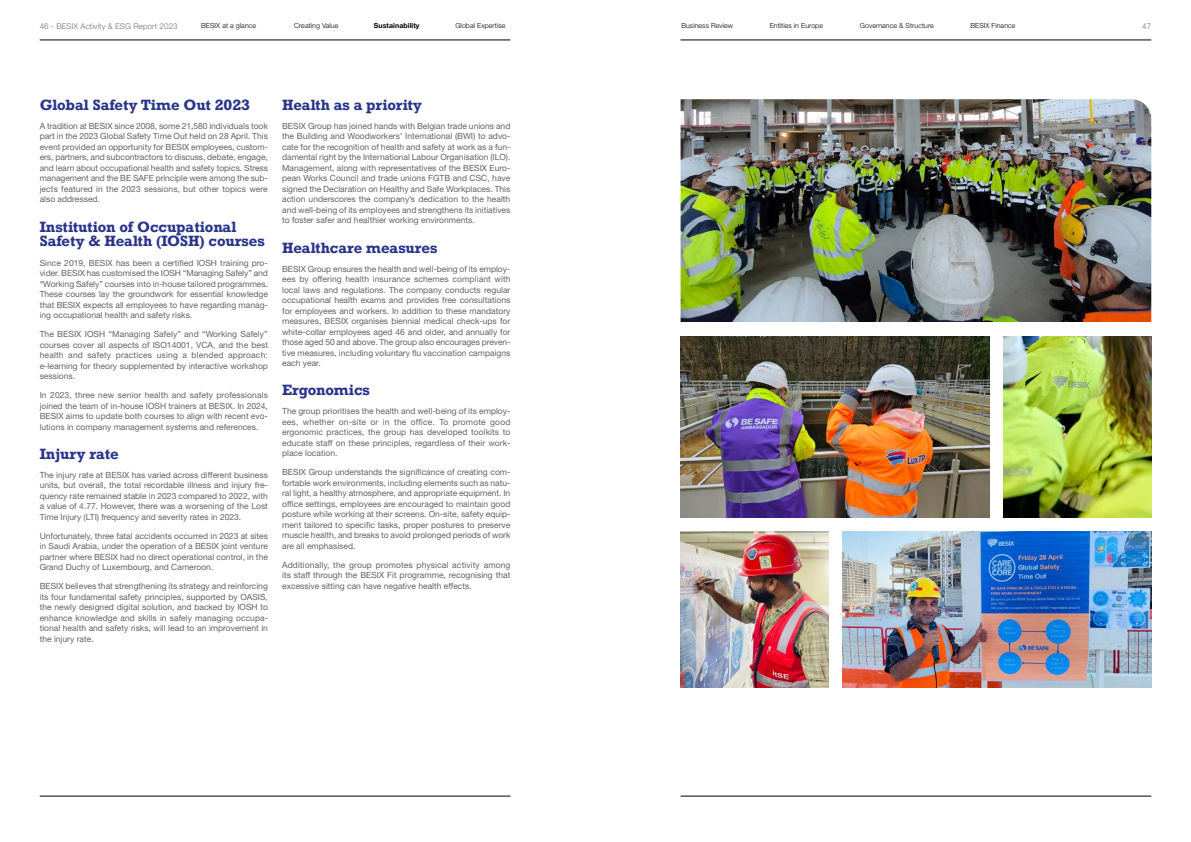
<style>
.page{position:relative;width:1191px;height:842px;background:#fff}
.page>*{position:absolute;margin:0;border:0;box-sizing:border-box;transform-origin:0 0}
.t1{font:700 14px/15px "Rockwell";color:#28348b}
.t2{font:8.5px/10.5px "Helvetica Neue LT Std";color:#646363;text-align:justify}
.t3{font:300 8px "Helvetica Neue LT Std";letter-spacing:.01em;color:#706f6f}
.t4{font:300 7px "Helvetica Neue LT Std";letter-spacing:.01em;color:#000}
.t5{font:700 7px "Helvetica Neue LT Std";letter-spacing:.01em;color:#000}
</style>
<div class="page">
<hr style="left:40px;top:40px;width:470px;height:1px;background:#000">
<hr style="left:680px;top:40px;width:471px;height:1px;background:#000">
<hr style="left:40px;top:796px;width:470px;height:1px;background:#000">
<hr style="left:680px;top:796px;width:471px;height:1px;background:#000">
<img style="left:680px;top:532px;width:148px;height:156px">
<img style="left:1003px;top:336px;width:148px;height:182px">
<img style="left:680px;top:99px;width:471px;height:223px">
<img style="left:680px;top:336px;width:309px;height:182px">
<img style="left:842px;top:532px;width:309px;height:156px">
<p class="t3" style="left:40px;top:21px;width:139px">46 - BESIX Activity &amp; ESG Report 2023</p>
<p class="t4" style="left:201px;top:21px;width:56px">BESIX at a glance</p>
<p class="t4" style="left:294px;top:21px;width:46px">Creating Value</p>
<p class="t5" style="left:374px;top:21px;width:47px">Sustainability</p>
<p class="t4" style="left:455px;top:21px;width:52px">Global Expertise</p>
<p class="t4" style="left:681px;top:21px;width:53px">Business Review</p>
<p class="t4" style="left:769px;top:21px;width:55px">Entities in Europe</p>
<p class="t4" style="left:859px;top:21px;width:75px">Governance &amp; Structure</p>
<p class="t4" style="left:970px;top:21px;width:47px">BESIX Finance</p>
<p class="t3" style="left:1142px;top:21px;width:10px">47</p>
<h1 class="t1" style="left:40px;top:97px;width:212px">Global Safety Time Out 2023</h1>
<p class="t2" style="left:40px;top:120px;width:230px">A tradition at BESIX since 2008, some 21,580 individuals took part in the 2023 Global Safety Time Out held on 28 April. This event provided an opportunity for BESIX employees, custom&shy;ers, partners, and subcontractors to discuss, debate, engage, and learn about occupational health and safety topics. Stress management and the BE SAFE principle were among the sub&shy;jects featured in the 2023 sessions, but other topics were also addressed.</p>
<h1 class="t1" style="left:40px;top:219px;width:226px">Institution of Occupational<br>Safety &amp; Health (IOSH) courses</h1>
<p class="t2" style="left:40px;top:257px;width:230px">Since 2019, BESIX has been a certified IOSH training pro&shy;vider. BESIX has customised the IOSH “Managing Safely” and “Working Safely” courses into in-house tailored programmes.<br>These courses lay the groundwork for essential knowledge that BESIX expects all employees to have regarding manag&shy;ing occupational health and safety risks.</p>
<p class="t2" style="left:40px;top:329px;width:230px">The BESIX IOSH “Managing Safely” and “Working Safely” courses cover all aspects of ISO14001, VCA, and the best health and safety practices using a blended approach: e-learning for theory supplemented by interactive workshop sessions.</p>
<p class="t2" style="left:40px;top:390px;width:230px">In 2023, three new senior health and safety professionals joined the team of in-house IOSH trainers at BESIX. In 2024, BESIX aims to update both courses to align with recent evo&shy;lutions in company management systems and references.</p>
<h1 class="t1" style="left:40px;top:446px;width:81px">Injury rate</h1>
<p class="t2" style="left:40px;top:469px;width:230px">The injury rate at BESIX has varied across different business units, but overall, the total recordable illness and injury fre&shy;quency rate remained stable in 2023 compared to 2022, with a value of 4.77. However, there was a worsening of the Lost Time Injury (LTI) frequency and severity rates in 2023.</p>
<p class="t2" style="left:40px;top:530px;width:230px">Unfortunately, three fatal accidents occurred in 2023 at sites in Saudi Arabia, under the operation of a BESIX joint venture partner where BESIX had no direct operational control, in the Grand Duchy of Luxembourg, and Cameroon.</p>
<p class="t2" style="left:40px;top:581px;width:230px">BESIX believes that strengthening its strategy and reinforcing its four fundamental safety principles, supported by OASIS, the newly designed digital solution, and backed by IOSH to enhance knowledge and skills in safely managing occupa&shy;tional health and safety risks, will lead to an improvement in the injury rate.</p>
<h1 class="t1" style="left:282px;top:97px;width:141px">Health as a priority</h1>
<p class="t2" style="left:282px;top:120px;width:230px">BESIX Group has joined hands with Belgian trade unions and the Building and Woodworkers’ International (BWI) to advo&shy;cate for the recognition of health and safety at work as a fun&shy;damental right by the International Labour Organisation (ILO).<br>Management, along with representatives of the BESIX Euro&shy;pean Works Council and trade unions FGTB and CSC, have signed the Declaration on Healthy and Safe Workplaces. This action underscores the company’s dedication to the health and well-being of its employees and strengthens its initiatives to foster safer and healthier working environments.</p>
<h1 class="t1" style="left:282px;top:240px;width:157px">Healthcare measures</h1>
<p class="t2" style="left:282px;top:263px;width:230px">BESIX Group ensures the health and well-being of its employ&shy;ees by offering health insurance schemes compliant with local laws and regulations. The company conducts regular occupational health exams and provides free consultations for employees and workers. In addition to these mandatory measures, BESIX organises biennial medical check-ups for white-collar employees aged 46 and older, and annually for those aged 50 and above. The group also encourages preven&shy;tive measures, including voluntary flu vaccination campaigns each year.</p>
<h1 class="t1" style="left:282px;top:382px;width:89px">Ergonomics</h1>
<p class="t2" style="left:282px;top:406px;width:230px">The group prioritises the health and well-being of its employ&shy;ees, whether on-site or in the office. To promote good ergonomic practices, the group has developed toolkits to educate staff on these principles, regardless of their work&shy;place location.</p>
<p class="t2" style="left:282px;top:467px;width:230px">BESIX Group understands the significance of creating com&shy;fortable work environments, including elements such as natu&shy;ral light, a healthy atmosphere, and appropriate equipment. In office settings, employees are encouraged to maintain good posture while working at their screens. On-site, safety equip&shy;ment tailored to specific tasks, proper postures to preserve muscle health, and breaks to avoid prolonged periods of work are all emphasised.</p>
<p class="t2" style="left:282px;top:559px;width:230px">Additionally, the group promotes physical activity among its staff through the BESIX Fit programme, recognising that excessive sitting can have negative health effects.</p>
</div>
